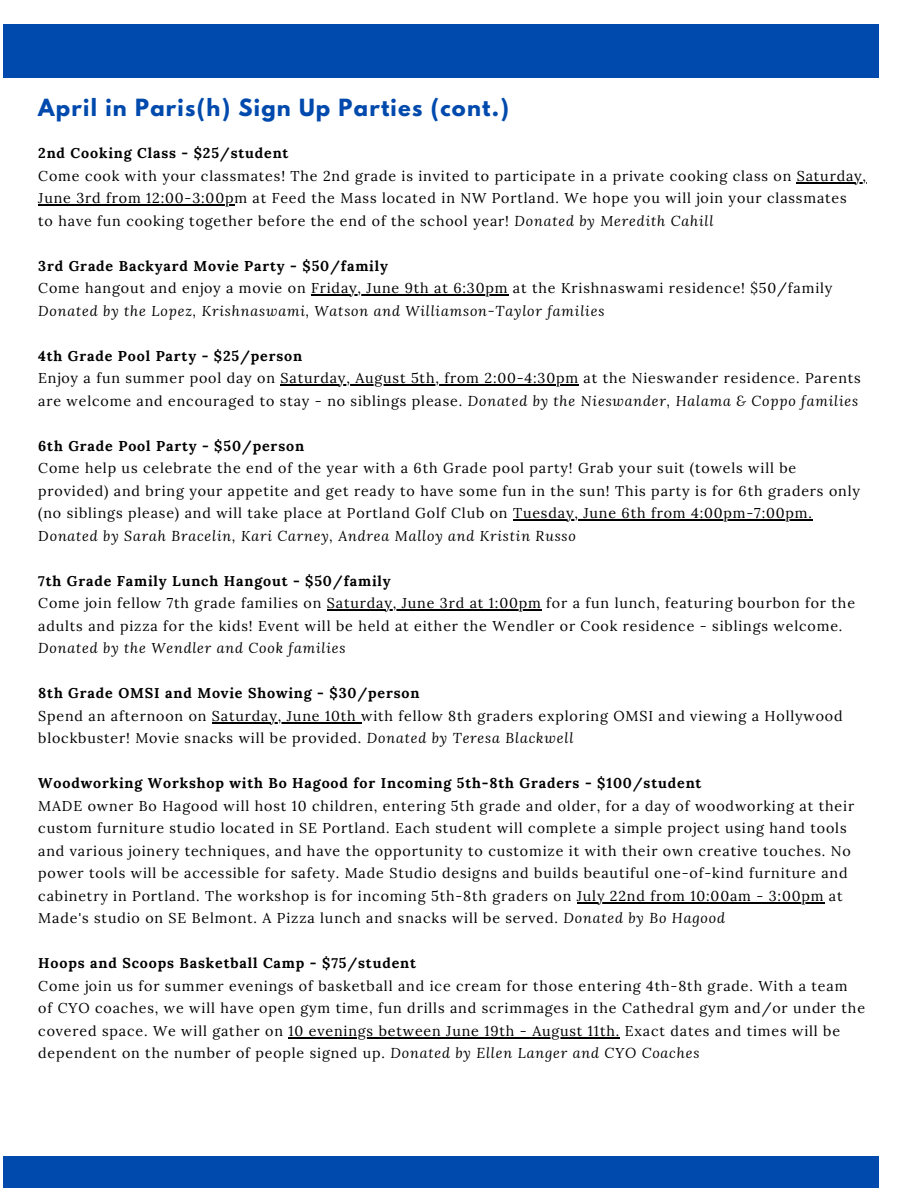
<style>
.page{position:relative;width:918px;height:1188px;background:#fff}
.page>*{position:absolute;margin:0;border:0;box-sizing:border-box;transform-origin:0 0}
.t1{font:700 21px "League Spartan";letter-spacing:.06em;color:#004aad}
.t2{font:14.25px/22.5px "Lora";letter-spacing:.06em;color:#000}
.t3{font:700 14.25px "Lora";letter-spacing:.06em;color:#000}
.t4{font:italic 14.25px "Lora";letter-spacing:.06em;color:#000}
.s1{font-style:italic}
</style>
<div class="page">
<div style="left:4px;top:1157px;width:875px;height:31px;background:#004aad"></div>
<div style="left:4px;top:25px;width:875px;height:53px;background:#004aad"></div>
<hr style="left:797px;top:182px;width:70px;height:1px;background:#000">
<hr style="left:38px;top:205px;width:196px;height:1px;background:#000">
<hr style="left:311px;top:295px;width:197px;height:1px;background:#000">
<hr style="left:281px;top:385px;width:298px;height:1px;background:#000">
<hr style="left:513px;top:520px;width:300px;height:1px;background:#000">
<hr style="left:327px;top:610px;width:215px;height:1px;background:#000">
<hr style="left:212px;top:722px;width:149px;height:1px;background:#000">
<hr style="left:577px;top:902px;width:247px;height:1px;background:#000">
<hr style="left:289px;top:1037px;width:331px;height:1px;background:#000">
<p class="t1" style="left:38px;top:97px;width:472px">April in Paris(h) Sign Up Parties (cont.)</p>
<p class="t3" style="left:38px;top:144px;width:252px">2nd Cooking Class - $25/student</p>
<p class="t2" style="left:38px;top:164px;width:829px">Come cook with your classmates! The 2nd grade is invited to participate in a private cooking class on Saturday,<br>June 3rd from 12:00-3:00pm at Feed the Mass located in NW Portland. We hope you will join your classmates<br>to have fun cooking together before the end of the school year! <span class="s1">Donated by Meredith Cahill</span></p>
<p class="t3" style="left:38px;top:257px;width:351px">3rd Grade Backyard Movie Party - $50/family</p>
<p class="t2" style="left:38px;top:277px;width:796px">Come hangout and enjoy a movie on Friday, June 9th at 6:30pm at the Krishnaswami residence! $50/family</p>
<p class="t4" style="left:38px;top:301px;width:568px">Donated by the Lopez, Krishnaswami, Watson and Williamson-Taylor families</p>
<p class="t3" style="left:38px;top:347px;width:265px">4th Grade Pool Party - $25/person</p>
<p class="t2" style="left:38px;top:367px;width:824px">Enjoy a fun summer pool day on Saturday, August 5th, from 2:00-4:30pm at the Nieswander residence. Parents are welcome and encouraged to stay - no siblings please. <span class="s1">Donated by the Nieswander, Halama &amp; Coppo families</span></p>
<p class="t3" style="left:38px;top:437px;width:267px">6th Grade Pool Party - $50/person</p>
<p class="t2" style="left:38px;top:457px;width:823px">Come help us celebrate the end of the year with a 6th Grade pool party! Grab your suit (towels will be provided) and bring your appetite and get ready to have some fun in the sun! This party is for 6th graders only (no siblings please) and will take place at Portland Golf Club on Tuesday, June 6th from 4:00pm-7:00pm.<br>D<span class="s1">onated by Sarah Bracelin, Kari Carney, Andrea Malloy and Kristin Russo</span></p>
<p class="t3" style="left:38px;top:572px;width:354px">7th Grade Family Lunch Hangout - $50/family</p>
<p class="t2" style="left:38px;top:592px;width:818px">Come join fellow 7th grade families on Saturday, June 3rd at 1:00pm for a fun lunch, featuring bourbon for the adults and pizza for the kids! Event will be held at either the Wendler or Cook residence - siblings welcome.<br><span class="s1">Donated by the Wendler and Cook families</span></p>
<p class="t3" style="left:38px;top:684px;width:383px">8th Grade OMSI and Movie Showing - $30/person</p>
<p class="t2" style="left:38px;top:704px;width:806px">Spend an afternoon on Saturday, June 10th with fellow 8th graders exploring OMSI and viewing a Hollywood blockbuster! Movie snacks will be provided. <span class="s1">Donated by Teresa Blackwell</span></p>
<p class="t3" style="left:38px;top:774px;width:665px">Woodworking Workshop with Bo Hagood for Incoming 5th-8th Graders - $100/student</p>
<p class="t2" style="left:38px;top:794px;width:817px">MADE owner Bo Hagood will host 10 children, entering 5th grade and older, for a day of woodworking at their custom furniture studio located in SE Portland. Each student will complete a simple project using hand tools and various joinery techniques, and have the opportunity to customize it with their own creative touches. No power tools will be accessible for safety. Made Studio designs and builds beautiful one-of-kind furniture and cabinetry in Portland. The workshop is for incoming 5th-8th graders on July 22nd from 10:00am - 3:00pm at Made's studio on SE Belmont. A Pizza lunch and snacks will be served. <span class="s1">Donated by Bo Hagood</span></p>
<p class="t3" style="left:38px;top:954px;width:379px">Hoops and Scoops Basketball Camp - $75/student</p>
<p class="t2" style="left:38px;top:974px;width:828px">Come join us for summer evenings of basketball and ice cream for those entering 4th-8th grade. With a team<br>of CYO coaches, we will have open gym time, fun drills and scrimmages in the Cathedral gym and/or under the covered space. We will gather on 10 evenings between June 19th - August 11th. Exact dates and times will be dependent on the number of people signed up. <span class="s1">Donated by Ellen Langer and CYO Coaches</span></p>
</div>
